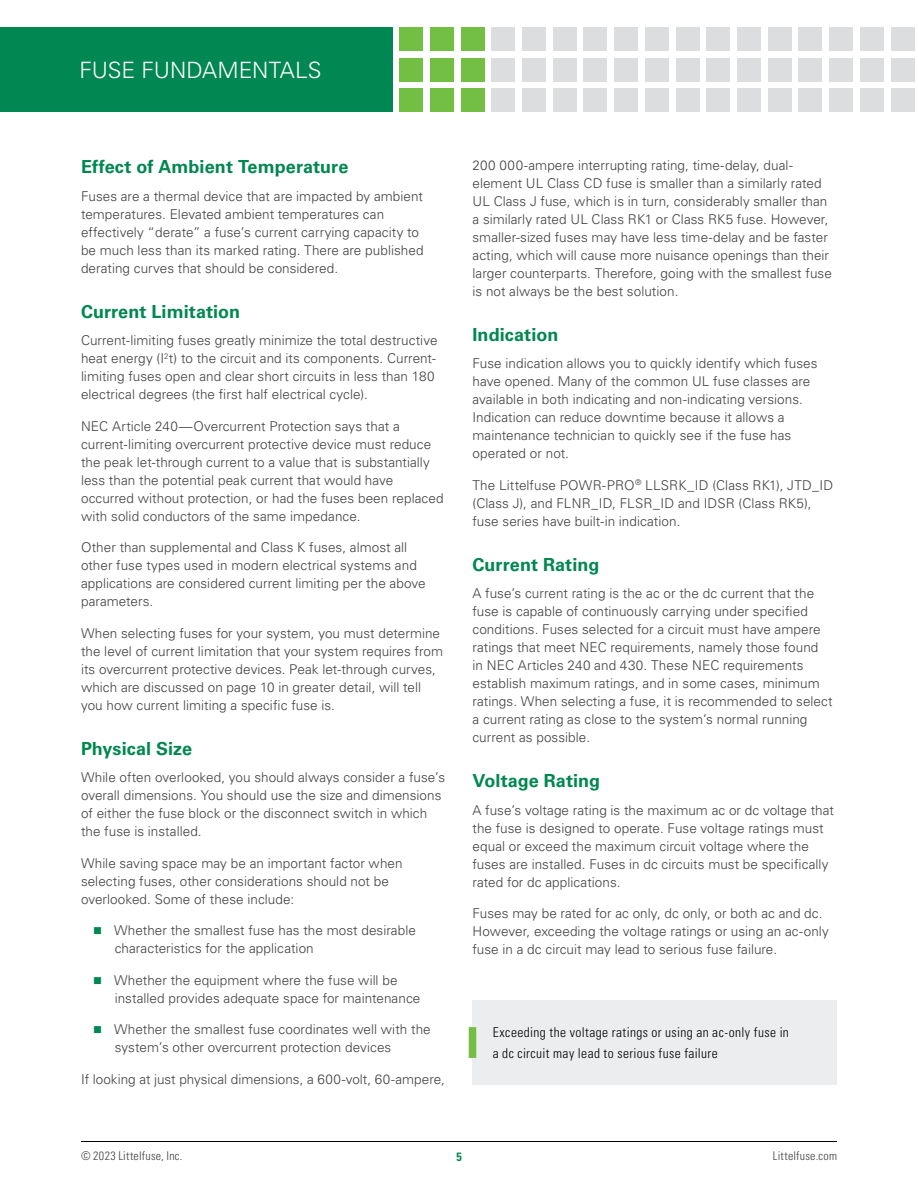
<style>
.page{position:relative;width:918px;height:1188px;background:#fff}
.page>*{position:absolute;margin:0;border:0;box-sizing:border-box;transform-origin:0 0}
.t1{font:300 22.5px "Univers LT Std";color:#fff}
.Head_2{font:700 18px "Univers LT Std";letter-spacing:.005em;color:#008752}
.Body_text{font:300 13.5px/18px "Univers LT Std";letter-spacing:.005em;color:#414042}
.Pull_Quotes{font:300 condensed 13.5px/21px "Univers LT Std";letter-spacing:.03em;color:#000}
.t2{font:300 condensed 12px "Univers LT Std";letter-spacing:.02em;color:#414042}
.t3{font:700 condensed 12px "Univers LT Std";color:#008752}
</style>
<div class="page">
<hr style="left:81px;top:1141px;width:756px;height:1px;background:#000">
<div style="left:0;top:27px;width:392px;height:85px;background:#008752"></div>
<div style="left:399px;top:27px;width:24px;height:24px;background:#72bf44"></div>
<div style="left:399px;top:58px;width:24px;height:23px;background:#72bf44"></div>
<div style="left:399px;top:88px;width:24px;height:24px;background:#72bf44"></div>
<div style="left:430px;top:27px;width:24px;height:24px;background:#72bf44"></div>
<div style="left:430px;top:58px;width:24px;height:23px;background:#72bf44"></div>
<div style="left:430px;top:88px;width:24px;height:24px;background:#72bf44"></div>
<div style="left:461px;top:27px;width:23px;height:24px;background:#72bf44"></div>
<div style="left:461px;top:58px;width:23px;height:23px;background:#72bf44"></div>
<div style="left:461px;top:88px;width:23px;height:24px;background:#72bf44"></div>
<div style="left:492px;top:27px;width:23px;height:24px;background:#dcddde"></div>
<div style="left:492px;top:58px;width:23px;height:23px;background:#dcddde"></div>
<div style="left:492px;top:88px;width:23px;height:24px;background:#dcddde"></div>
<div style="left:522px;top:27px;width:24px;height:24px;background:#dcddde"></div>
<div style="left:522px;top:58px;width:24px;height:23px;background:#dcddde"></div>
<div style="left:522px;top:88px;width:24px;height:24px;background:#dcddde"></div>
<div style="left:553px;top:27px;width:23px;height:24px;background:#dcddde"></div>
<div style="left:553px;top:58px;width:23px;height:23px;background:#dcddde"></div>
<div style="left:553px;top:88px;width:23px;height:24px;background:#dcddde"></div>
<div style="left:584px;top:27px;width:23px;height:24px;background:#dcddde"></div>
<div style="left:584px;top:58px;width:23px;height:23px;background:#dcddde"></div>
<div style="left:584px;top:88px;width:23px;height:24px;background:#dcddde"></div>
<div style="left:614px;top:27px;width:24px;height:24px;background:#dcddde"></div>
<div style="left:614px;top:58px;width:24px;height:23px;background:#dcddde"></div>
<div style="left:614px;top:88px;width:24px;height:24px;background:#dcddde"></div>
<div style="left:645px;top:27px;width:24px;height:24px;background:#dcddde"></div>
<div style="left:645px;top:58px;width:24px;height:23px;background:#dcddde"></div>
<div style="left:645px;top:88px;width:24px;height:24px;background:#dcddde"></div>
<div style="left:676px;top:27px;width:23px;height:24px;background:#dcddde"></div>
<div style="left:676px;top:58px;width:23px;height:23px;background:#dcddde"></div>
<div style="left:676px;top:88px;width:23px;height:24px;background:#dcddde"></div>
<div style="left:707px;top:27px;width:23px;height:24px;background:#dcddde"></div>
<div style="left:707px;top:58px;width:23px;height:23px;background:#dcddde"></div>
<div style="left:707px;top:88px;width:23px;height:24px;background:#dcddde"></div>
<div style="left:737px;top:27px;width:24px;height:24px;background:#dcddde"></div>
<div style="left:737px;top:58px;width:24px;height:23px;background:#dcddde"></div>
<div style="left:737px;top:88px;width:24px;height:24px;background:#dcddde"></div>
<div style="left:768px;top:27px;width:24px;height:24px;background:#dcddde"></div>
<div style="left:768px;top:58px;width:24px;height:23px;background:#dcddde"></div>
<div style="left:768px;top:88px;width:24px;height:24px;background:#dcddde"></div>
<div style="left:799px;top:27px;width:23px;height:24px;background:#dcddde"></div>
<div style="left:799px;top:58px;width:23px;height:23px;background:#dcddde"></div>
<div style="left:799px;top:88px;width:23px;height:24px;background:#dcddde"></div>
<div style="left:860px;top:27px;width:24px;height:24px;background:#dcddde"></div>
<div style="left:860px;top:58px;width:24px;height:23px;background:#dcddde"></div>
<div style="left:860px;top:88px;width:24px;height:24px;background:#dcddde"></div>
<div style="left:829px;top:27px;width:24px;height:24px;background:#dcddde"></div>
<div style="left:829px;top:58px;width:24px;height:23px;background:#dcddde"></div>
<div style="left:829px;top:88px;width:24px;height:24px;background:#dcddde"></div>
<div style="left:891px;top:27px;width:23px;height:24px;background:#dcddde"></div>
<div style="left:891px;top:58px;width:23px;height:23px;background:#dcddde"></div>
<div style="left:891px;top:88px;width:23px;height:24px;background:#dcddde"></div>
<div style="left:472px;top:1000px;width:365px;height:85px;background:#ecedee"></div>
<div style="left:469px;top:1027px;width:7px;height:31px;background:#72bf44"></div>
<h1 class="t1" style="left:80px;top:56px;width:243px">FUSE FUNDAMENTALS</h1>
<p class="Head_2" style="left:81px;top:156px;width:269px">Effect of Ambient Temperature</p>
<p class="Body_text" style="left:81px;top:187px;width:344px">Fuses are a thermal device that are impacted by ambient temperatures. Elevated ambient temperatures can effectively “derate” a fuse’s current carrying capacity to be much less than its marked rating. There are published derating curves that should be considered.</p>
<p class="Head_2" style="left:81px;top:301px;width:161px">Current Limitation</p>
<p class="Body_text" style="left:81px;top:332px;width:358px">Current-limiting fuses greatly minimize the total destructive heat energy (I<sup>2</sup>t) to the circuit and its components. Current&shy;limiting fuses open and clear short circuits in less than 180 electrical degrees (the first half electrical cycle).</p>
<p class="Body_text" style="left:81px;top:417px;width:364px">NEC Article 240—Overcurrent Protection says that a current-limiting overcurrent protective device must reduce the peak let-through current to a value that is substantially less than the potential peak current that would have occurred without protection, or had the fuses been replaced with solid conductors of the same impedance.</p>
<p class="Body_text" style="left:81px;top:539px;width:346px">Other than supplemental and Class K fuses, almost all other fuse types used in modern electrical systems and applications are considered current limiting per the above parameters.</p>
<p class="Body_text" style="left:81px;top:624px;width:364px">When selecting fuses for your system, you must determine the level of current limitation that your system requires from its overcurrent protective devices. Peak let-through curves, which are discussed on page 10 in greater detail, will tell you how current limiting a specific fuse is.</p>
<p class="Head_2" style="left:81px;top:738px;width:113px">Physical Size</p>
<p class="Body_text" style="left:81px;top:769px;width:366px">While often overlooked, you should always consider a fuse’s overall dimensions. You should use the size and dimensions of either the fuse block or the disconnect switch in which the fuse is installed.</p>
<p class="Body_text" style="left:81px;top:854px;width:323px">While saving space may be an important factor when selecting fuses, other considerations should not be overlooked. Some of these include:</p>
<p class="Body_text" style="left:114px;top:922px;width:303px">Whether the smallest fuse has the most desirable characteristics for the application</p>
<p class="Body_text" style="left:114px;top:971px;width:308px">Whether the equipment where the fuse will be installed provides adequate space for maintenance</p>
<p class="Body_text" style="left:114px;top:1021px;width:318px">Whether the smallest fuse coordinates well with the system’s other overcurrent protection devices</p>
<p class="Body_text" style="left:81px;top:1070px;width:365px">If looking at just physical dimensions, a 600-volt, 60-ampere,</p>
<p class="Body_text" style="left:472px;top:156px;width:361px">200 000-ampere interrupting rating, time-delay, dual&shy;element UL Class CD fuse is smaller than a similarly rated UL Class J fuse, which is in turn, considerably smaller than a similarly rated UL Class RK1 or Class RK5 fuse. However, smaller-sized fuses may have less time-delay and be faster acting, which will cause more nuisance openings than their larger counterparts. Therefore, going with the smallest fuse is not always be the best solution.</p>
<p class="Head_2" style="left:472px;top:324px;width:87px">Indication</p>
<p class="Body_text" style="left:472px;top:355px;width:347px">Fuse indication allows you to quickly identify which fuses have opened. Many of the common UL fuse classes are available in both indicating and non-indicating versions.<br>Indication can reduce downtime because it allows a maintenance technician to quickly see if the fuse has operated or not.</p>
<p class="Body_text" style="left:472px;top:476px;width:362px">The Littelfuse POWR-PRO<sup>®</sup> LLSRK_ID (Class RK1), JTD_ID (Class J), and FLNR_ID, FLSR_ID and IDSR (Class RK5), fuse series have built-in indication.</p>
<p class="Head_2" style="left:472px;top:554px;width:128px">Current Rating</p>
<p class="Body_text" style="left:472px;top:585px;width:362px">A fuse’s current rating is the ac or the dc current that the fuse is capable of continuously carrying under specified conditions. Fuses selected for a circuit must have ampere ratings that meet NEC requirements, namely those found<br>in NEC Articles 240 and 430. These NEC requirements establish maximum ratings, and in some cases, minimum ratings. When selecting a fuse, it is recommended to select a current rating as close to the system’s normal running current as possible.</p>
<p class="Head_2" style="left:472px;top:770px;width:129px">Voltage Rating</p>
<p class="Body_text" style="left:472px;top:801px;width:363px">A fuse’s voltage rating is the maximum ac or dc voltage that the fuse is designed to operate. Fuse voltage ratings must equal or exceed the maximum circuit voltage where the fuses are installed. Fuses in dc circuits must be specifically rated for dc applications.</p>
<p class="Body_text" style="left:472px;top:905px;width:358px">Fuses may be rated for ac only, dc only, or both ac and dc.<br>However, exceeding the voltage ratings or using an ac-only fuse in a dc circuit may lead to serious fuse failure.</p>
<p class="Pull_Quotes" style="left:493px;top:1022px;width:298px">Exceeding the voltage ratings or using an ac-only fuse in a dc circuit may lead to serious fuse failure</p>
<p class="t2" style="left:81px;top:1149px;width:103px">© 2023 Littelfuse, Inc.</p>
<p class="t3" style="left:456px;top:1149px;width:7px">5</p>
<p class="t2" style="left:773px;top:1149px;width:66px">Littelfuse.com</p>
</div>
